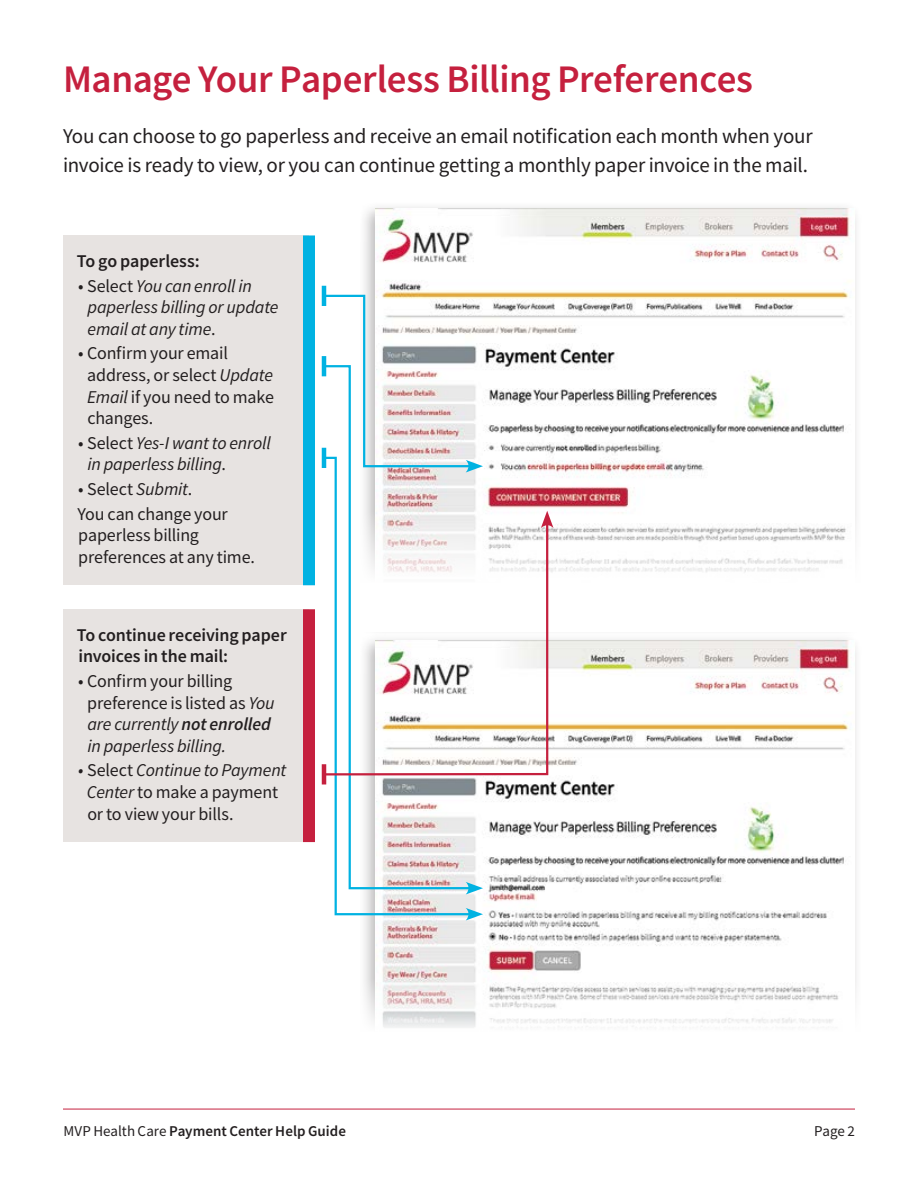
<style>
.page{position:relative;width:918px;height:1188px;background:#fff}
.page>*{position:absolute;margin:0;border:0;box-sizing:border-box;transform-origin:0 0}
.t1{font:600 39px "Source Sans Pro";letter-spacing:-.01em;color:#c5203e}
.t2{font:21px/28.5px "Source Sans Pro";letter-spacing:-.01em;color:#231f20}
.t3{font:18px/21.6px "Source Sans Pro";letter-spacing:-.01em;color:#231f20}
.t4{font:italic 18px/21.6px "Source Sans Pro";letter-spacing:-.01em;color:#231f20}
.t5{font:600 18px/21.6px "Source Sans Pro";letter-spacing:-.005em;color:#231f20}
.t6{font:600 15px "Source Sans Pro";letter-spacing:.005em;color:#231f20}
.t7{font:15px "Source Sans Pro";color:#231f20}
.s1{font-style:normal}
.s2{font-style:italic}
.s3{font-weight:600;font-style:italic}
.s4{font-weight:400}
</style>
<div class="page">
<div style="left:358px;top:201px;width:505px;height:435px;background:#231f20;opacity:.32"></div>
<img style="left:375px;top:208px;width:480px;height:303px">
<div style="left:358px;top:633px;width:505px;height:436px;background:#231f20;opacity:.32"></div>
<img style="left:375px;top:641px;width:480px;height:337px">
<div style="left:354px;top:511px;width:516px;height:121px;background:#fff"></div>
<svg style="left:358px;top:978px;width:505px;height:90px"></svg>
<hr style="left:63px;top:1109px;width:792px;height:1px;background:#c5203e">
<div style="left:63px;top:235px;width:246px;height:350px;background:#e7e3e1"></div>
<div style="left:303px;top:235px;width:12px;height:350px;background:#00b2e2"></div>
<div style="left:63px;top:609px;width:246px;height:233px;background:#e7e3e1"></div>
<div style="left:303px;top:609px;width:12px;height:233px;background:#c5203e"></div>
<hr style="left:322px;top:286px;width:4px;height:20px;background:#00b2e2">
<svg style="left:326px;top:294px;width:157px;height:179px"></svg>
<svg style="left:322px;top:364px;width:152px;height:92px"></svg>
<hr style="left:322px;top:356px;width:4px;height:20px;background:#00b2e2">
<svg style="left:474px;top:882px;width:9px;height:13px"></svg>
<svg style="left:322px;top:456px;width:152px;height:460px"></svg>
<hr style="left:322px;top:448px;width:4px;height:20px;background:#00b2e2">
<svg style="left:466px;top:908px;width:17px;height:13px"></svg>
<svg style="left:322px;top:519px;width:227px;height:258px"></svg>
<hr style="left:322px;top:764px;width:4px;height:20px;background:#c5203e">
<svg style="left:541px;top:511px;width:12px;height:17px"></svg>
<h1 class="t1" style="left:63px;top:54px;width:692px">Manage Your Paperless Billing Preferences</h1>
<p class="t2" style="left:63px;top:122px;width:751px">You can choose to go paperless and receive an email notification each month when your invoice is ready to view, or you can continue getting a monthly paper invoice in the mail.</p>
<p class="t5" style="left:77px;top:250px;width:124px">To go paperless:</p>
<p class="t4" style="left:88px;top:275px;width:193px;text-indent:-9px"><span class="s1">• Select</span> You can enroll in paperless billing or update email at any time<span class="s1">.</span></p>
<p class="t3" style="left:87px;top:343px;width:188px;text-indent:-9px">• Confirm your email address, or select <span class="s2">Update<br>Email</span> if you need to make changes.</p>
<p class="t4" style="left:87px;top:432px;width:185px;text-indent:-9px"><span class="s1">• Select</span> Yes-I want to enroll in paperless billing<span class="s1">.</span></p>
<p class="t3" style="left:78px;top:478px;width:113px">• Select <span class="s2">Submit</span>.</p>
<p class="t3" style="left:77px;top:503px;width:177px">You can change your paperless billing preferences at any time.</p>
<p class="t5" style="left:77px;top:624px;width:211px">To continue receiving paper invoices in the mail:</p>
<p class="t3" style="left:87px;top:670px;width:189px;text-indent:-9px">• Confirm your billing preference is listed as <span class="s2">You are currently</span> <span class="s3">not enrolled </span><span class="s2">in paperless billing.</span></p>
<p class="t3" style="left:87px;top:760px;width:201px;text-indent:-9px"><span class="s2">•</span> Select <span class="s2">Continue to Payment<br>Center</span> to make a payment or to view your bills.</p>
<p class="t6" style="left:63px;top:1121px;width:284px"><span class="s4">MVP Health Care</span> Payment Center Help Guide</p>
<p class="t7" style="left:814px;top:1122px;width:42px">Page 2</p>
</div>
